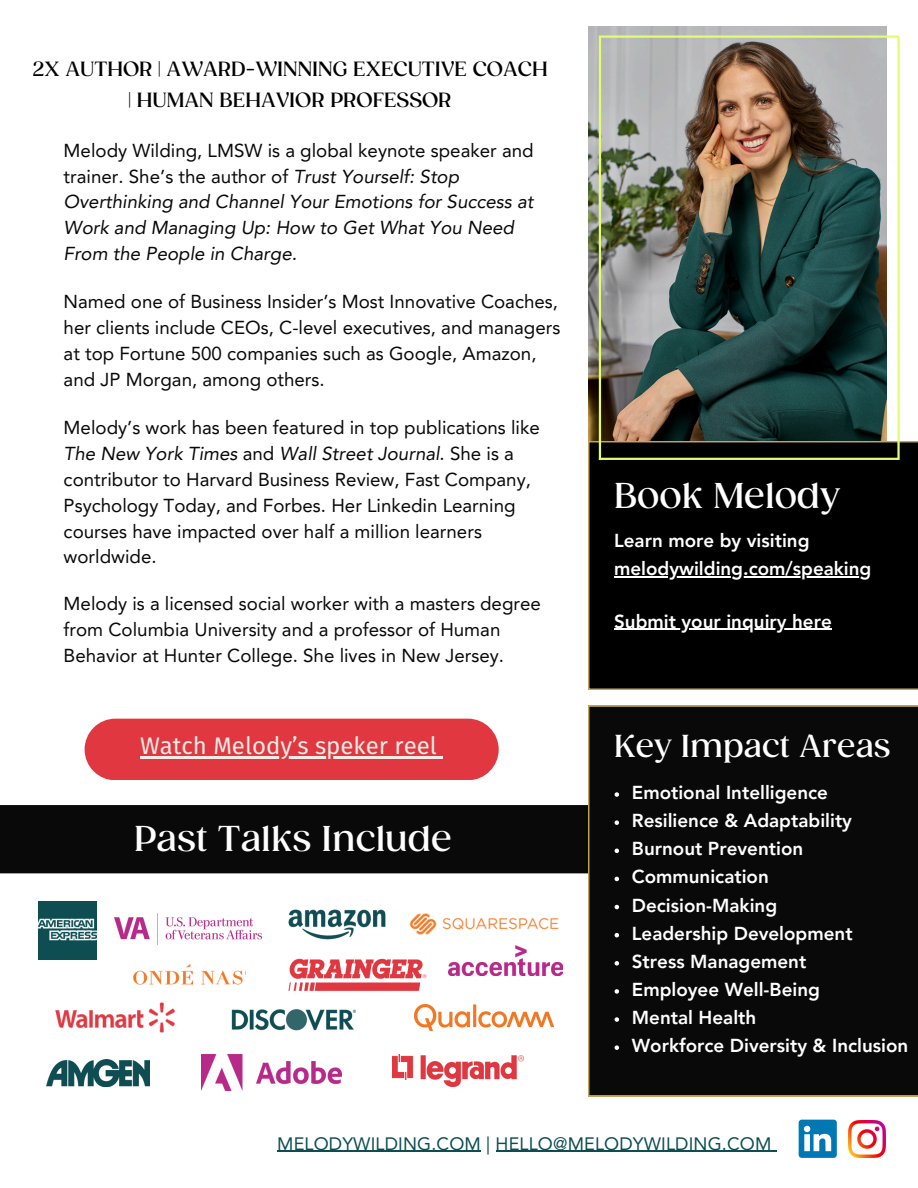
<style>
.page{position:relative;width:918px;height:1188px;background:#fff}
.page>*{position:absolute;margin:0;border:0;box-sizing:border-box;transform-origin:0 0}
.t1{font:500 34.65px "Gazpacho";color:#fff}
.t2{font:500 30.75px "Gazpacho";color:#fff}
.t3{font:24px "Fira Sans";color:#eeece4}
.t4{font:500 19.8px/30.3px "Gazpacho";color:#000;text-align:center}
.t5{font:18.75px/25.8px "Avenir LT Pro";color:#090909}
.t6{font:800 18.75px/28.2px "Avenir LT Pro";color:#fff}
.t7{font:italic 18.75px/25.8px "Avenir LT Pro";color:#090909}
.t8{font:18px "Avenir LT Pro";letter-spacing:.01em;color:#0e4d52}
.s1{font-style:normal}
.s2{font-style:italic}
</style>
<div class="page">
<div style="left:0;top:805px;width:588px;height:68px;background:#090909"></div>
<img style="left:588px;top:26px;width:298px;height:415px">
<div style="left:588px;top:441px;width:330px;height:249px;background:#000"></div>
<div style="left:588px;top:706px;width:330px;height:390px;background:#090909"></div>
<hr style="left:599px;top:36px;width:300px;height:2px;background:#e3fd6f">
<hr style="left:599px;top:458px;width:300px;height:2px;background:#e3fd6f">
<hr style="left:599px;top:37px;width:2px;height:423px;background:#e3fd6f">
<hr style="left:897px;top:37px;width:3px;height:423px;background:#e3fd6f">
<img style="left:288px;top:909px;width:98px;height:31px">
<div style="left:38px;top:901px;width:59px;height:58px;background:#0e4d52"></div>
<img style="left:38px;top:918px;width:59px;height:23px">
<img style="left:231px;top:1009px;width:125px;height:22px">
<div style="left:286px;top:1009px;width:21px;height:21px;background:#32666b;border-radius:50%"></div>
<img style="left:115px;top:914px;width:147px;height:26px">
<img style="left:392px;top:1054px;width:132px;height:33px">
<img style="left:131px;top:939px;width:115px;height:76px">
<img style="left:55px;top:1002px;width:126px;height:31px">
<img style="left:849px;top:1120px;width:37px;height:37px">
<svg style="left:799px;top:1120px;width:38px;height:38px"></svg>
<div style="left:85px;top:719px;width:414px;height:61px;background:#e03740;border-radius:31px"></div>
<hr style="left:614px;top:576px;width:257px;height:1px;background:#fff">
<hr style="left:614px;top:629px;width:218px;height:1px;background:#fff">
<svg style="left:615px;top:792px;width:4px;height:5px"></svg>
<svg style="left:615px;top:820px;width:4px;height:5px"></svg>
<svg style="left:615px;top:849px;width:4px;height:4px"></svg>
<svg style="left:615px;top:877px;width:4px;height:4px"></svg>
<svg style="left:615px;top:905px;width:4px;height:4px"></svg>
<svg style="left:615px;top:933px;width:4px;height:4px"></svg>
<svg style="left:615px;top:961px;width:4px;height:5px"></svg>
<svg style="left:615px;top:989px;width:4px;height:5px"></svg>
<svg style="left:615px;top:1017px;width:4px;height:5px"></svg>
<svg style="left:615px;top:1045px;width:4px;height:5px"></svg>
<hr style="left:140px;top:756px;width:297px;height:3px;background:#eeece4">
<svg style="left:437px;top:756px;width:6px;height:3px"></svg>
<img style="left:46px;top:1059px;width:104px;height:27px">
<img style="left:448px;top:945px;width:115px;height:30px">
<img style="left:288px;top:958px;width:139px;height:33px">
<img style="left:202px;top:1054px;width:139px;height:36px">
<img style="left:415px;top:1005px;width:138px;height:25px">
<img style="left:409px;top:913px;width:150px;height:22px">
<hr style="left:277px;top:1151px;width:204px;height:1px;background:#0e4d52">
<hr style="left:496px;top:1151px;width:276px;height:1px;background:#0e4d52">
<p class="t4" style="left:32px;top:54px;width:517px">2X AUTHOR | AWARD-WINNING EXECUTIVE COACH | HUMAN BEHAVIOR PROFESSOR</p>
<p class="t7" style="left:64px;top:137px;width:471px"><span class="s1">Melody Wilding, LMSW is a global keynote speaker and trainer. She’s the author of</span> Trust Yourself: Stop Overthinking and Channel Your Emotions for Success at Work and Managing Up: How to Get What You Need From the People in Charge.</p>
<p class="t5" style="left:64px;top:289px;width:498px">Named one of Business Insider’s Most Innovative Coaches, her clients include CEOs, C-level executives, and managers at top Fortune 500 companies such as Google, Amazon, and JP Morgan, among others.</p>
<p class="t5" style="left:64px;top:415px;width:478px">Melody’s work has been featured in top publications like <span class="s2">The New York Times</span> and <span class="s2">Wall Street Journal</span>. She is a contributor to Harvard Business Review, Fast Company, Psychology Today, and Forbes. Her Linkedin Learning courses have impacted over half a million learners worldwide.</p>
<p class="t5" style="left:64px;top:591px;width:479px">Melody is a licensed social worker with a masters degree from Columbia University and a professor of Human<br>Behavior at Hunter College. She lives in New Jersey.</p>
<p class="t3" style="left:140px;top:728px;width:298px">Watch Melody’s speker reel</p>
<h1 class="t1" style="left:134px;top:818px;width:319px">Past Talks Include</h1>
<h1 class="t1" style="left:614px;top:475px;width:227px">Book Melody</h1>
<p class="t6" style="left:614px;top:526px;width:259px">Learn more by visiting melodywilding.com/speaking</p>
<p class="t6" style="left:614px;top:607px;width:219px">Submit your inquiry here</p>
<h2 class="t2" style="left:614px;top:728px;width:278px">Key Impact Areas</h2>
<p class="t6" style="left:632px;top:779px;width:278px">Emotional Intelligence<br>Resilience &amp; Adaptability<br>Burnout Prevention<br>Communication<br>Decision-Making<br>Leadership Development<br>Stress Management<br>Employee Well-Being<br>Mental Health<br>Workforce Diversity &amp; Inclusion</p>
<p class="t8" style="left:277px;top:1132px;width:496px">MELODYWILDING.COM | HELLO@MELODYWILDING.COM</p>
</div>
